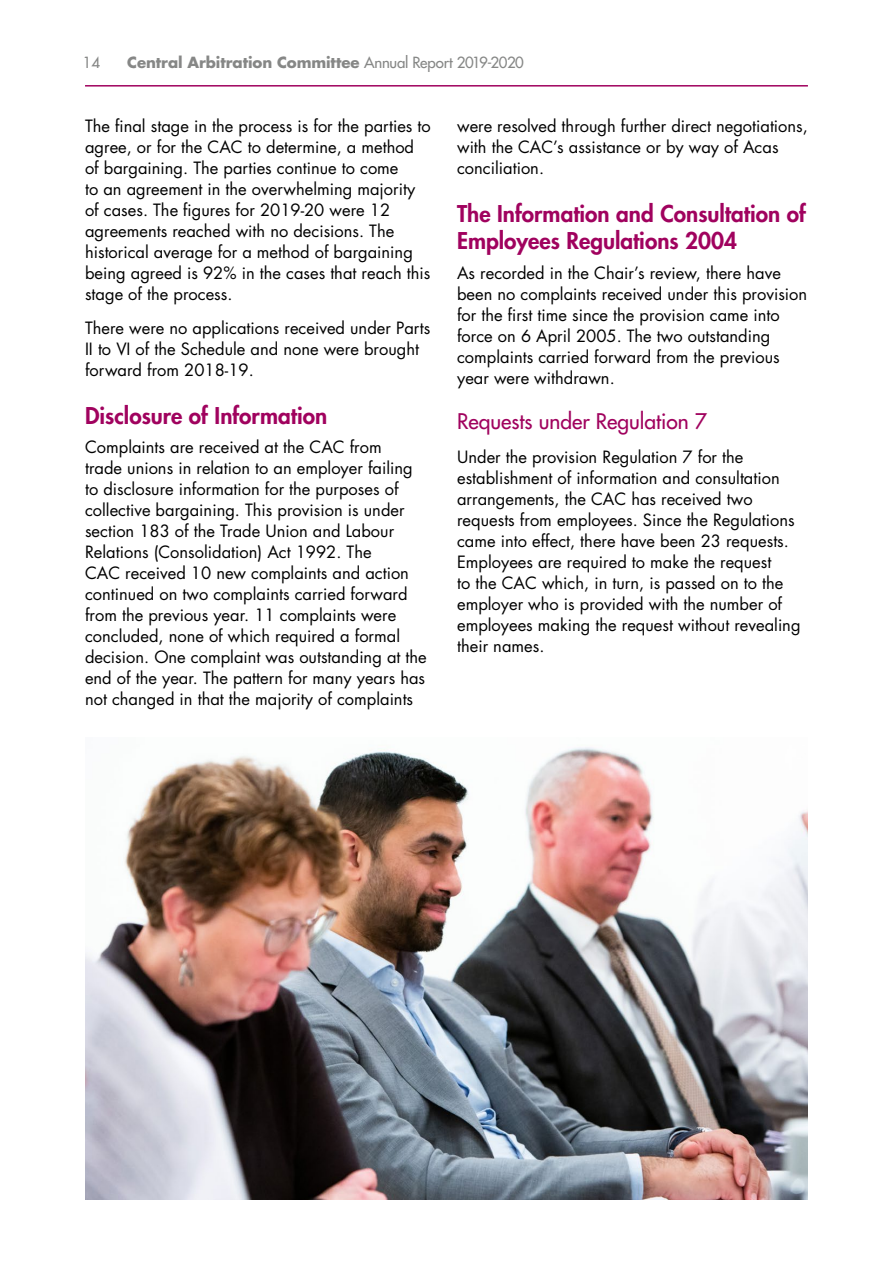
<style>
.page{position:relative;width:893px;height:1263px;background:#fff}
.page>*{position:absolute;margin:0;border:0;box-sizing:border-box;transform-origin:0 0}
.Head_1{font:800 22.5px/27px "Futura LT";color:#a0025e}
.Head_2{font:21px "Futura LT";color:#a0025e}
.Main_Text{font:16.5px/21px "Futura LT";color:#000}
.t1{font:700 15px "Futura LT";letter-spacing:-.005em;color:#868786}
.t2{font:15px "Futura LT";color:#868786}
.s1{font-weight:400}
</style>
<div class="page">
<hr style="left:85px;top:85px;width:723px;height:2px;background:#a0025e">
<img style="left:85px;top:747px;width:723px;height:452px">
<p class="t2" style="left:83px;top:52px;width:19px">14</p>
<p class="t1" style="left:127px;top:52px;width:398px">Central Arbitration Committee <span class="s1">Annual Report 2019-2020</span></p>
<p class="Main_Text" style="left:85px;top:115px;width:347px">The final stage in the process is for the parties to agree, or for the CAC to determine, a method of bargaining. The parties continue to come<br>to an agreement in the overwhelming majority of cases. The figures for 2019-20 were 12 agreements reached with no decisions. The historical average for a method of bargaining being agreed is 92% in the cases that reach this stage of the process.</p>
<p class="Main_Text" style="left:85px;top:317px;width:347px">There were no applications received under Parts<br>II to VI of the Schedule and none were brought forward from 2018-19.</p>
<p class="Head_1" style="left:85px;top:402px;width:244px">Disclosure of Information</p>
<p class="Main_Text" style="left:85px;top:437px;width:343px">Complaints are received at the CAC from<br>trade unions in relation to an employer failing to disclosure information for the purposes of collective bargaining. This provision is under section 183 of the Trade Union and Labour Relations (Consolidation) Act 1992. The<br>CAC received 10 new complaints and action continued on two complaints carried forward from the previous year. 11 complaints were concluded, none of which required a formal decision. One complaint was outstanding at the end of the year. The pattern for many years has not changed in that the majority of complaints</p>
<p class="Main_Text" style="left:457px;top:115px;width:352px">were resolved through further direct negotiations, with the CAC’s assistance or by way of Acas conciliation.</p>
<p class="Head_1" style="left:457px;top:200px;width:350px">The Information and Consultation of<br>Employees Regulations 2004</p>
<p class="Main_Text" style="left:457px;top:262px;width:352px">As recorded in the Chair’s review, there have been no complaints received under this provision for the first time since the provision came into force on 6 April 2005. The two outstanding complaints carried forward from the previous year were withdrawn.</p>
<p class="Head_2" style="left:457px;top:407px;width:251px">Requests under Regulation 7</p>
<p class="Main_Text" style="left:457px;top:446px;width:345px">Under the provision Regulation 7 for the establishment of information and consultation arrangements, the CAC has received two requests from employees. Since the Regulations came into effect, there have been 23 requests.<br>Employees are required to make the request<br>to the CAC which, in turn, is passed on to the employer who is provided with the number of employees making the request without revealing their names.</p>
</div>
